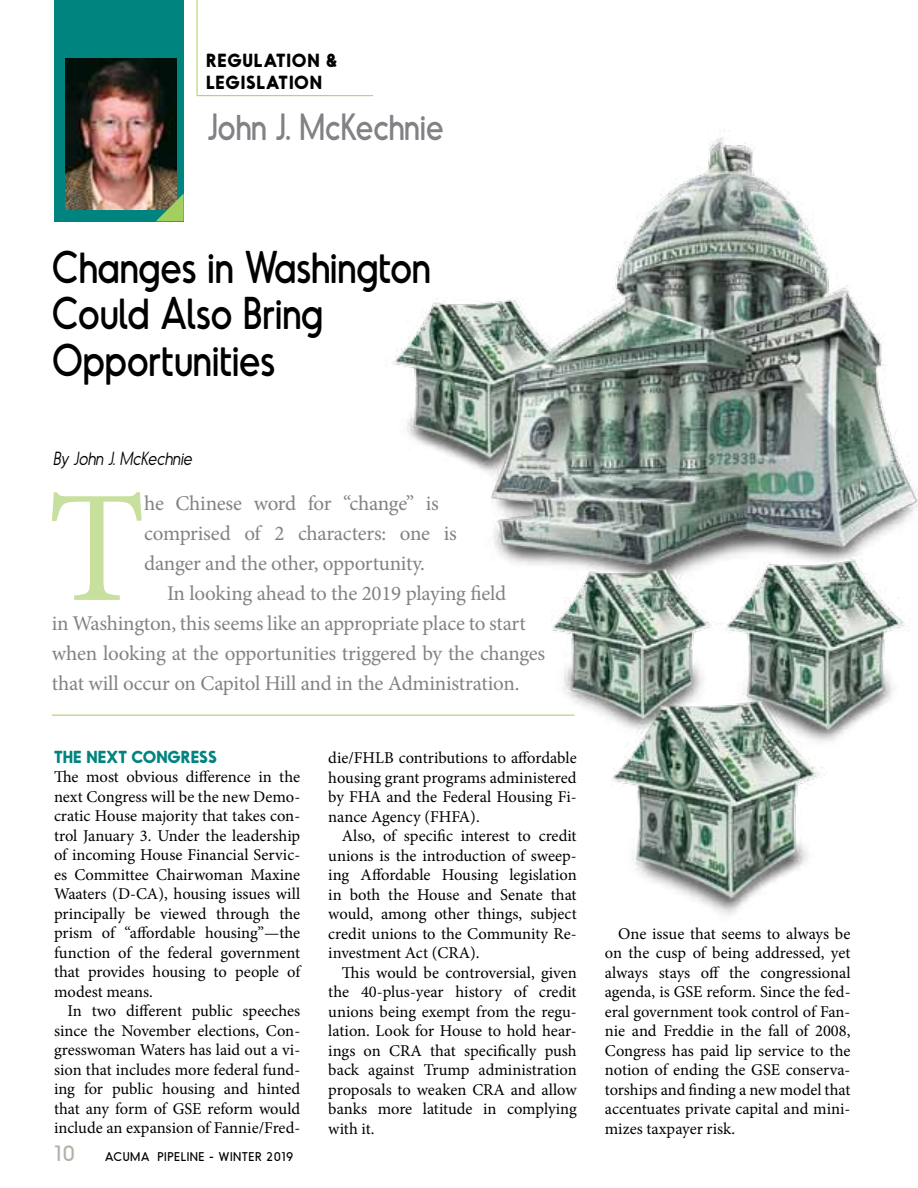
<style>
.page{position:relative;width:918px;height:1188px;background:#fff}
.page>*{position:absolute;margin:0;border:0;box-sizing:border-box;transform-origin:0 0}
.t1{font:159.45px "Minion Pro";color:#c7e09d}
.t2{font:43.5px/46.5px "Odudo Soft";letter-spacing:-.02em;color:#000;scale:.86 1}
.t3{font:35.85px "Odudo Soft";letter-spacing:-.02em;color:#808285;scale:.86 1}
.t4{font:21px/30px "Minion Pro";letter-spacing:-.015em;color:#808285}
.t5{font:21px "Odudo Soft";color:#b1b3a9}
.t6{font:700 18px/21.6px "Odudo Soft";letter-spacing:.04em;color:#000}
.t7{font:italic 300 18px "Odudo Soft";letter-spacing:-.02em;color:#000;scale:.86 1}
.t8{font:16.5px/19.5px "Minion Pro";color:#000;text-align:justify}
.t9{font:700 16.5px "Odudo Soft";color:#00847f}
.t10{font:12px "Odudo Soft";letter-spacing:.04em;color:#000}
</style>
<div class="page">
<img style="left:287px;top:137px;width:631px;height:778px">
<div style="left:54px;top:0;width:130px;height:221px;background:#00847f"></div>
<img style="left:66px;top:58px;width:111px;height:152px">
<hr style="left:197px;top:0;width:1px;height:96px;background:#a3cf5e">
<hr style="left:197px;top:95px;width:176px;height:1px;background:#a3cf5e">
<svg style="left:156px;top:194px;width:28px;height:27px"></svg>
<hr style="left:52px;top:715px;width:523px;height:1px;background:#a3cf5e">
<p class="t6" style="left:206px;top:49px;width:133px">REGULATION &amp;<br>LEGISLATION</p>
<h3 class="t3" style="left:207px;top:104px;width:277px">John J. McKechnie</h3>
<h2 class="t2" style="left:52px;top:243px;width:443px">Changes in Washington<br>Could Also Bring<br>Opportunities</h2>
<p class="t7" style="left:54px;top:447px;width:164px">By John J. McKechnie</p>
<h1 class="t1" style="left:47px;top:442px;width:100px">T</h1>
<p class="t4" style="left:144px;top:488px;width:314px">he Chinese word for “change” is comprised of 2 characters: one is danger and the other, opportunity.</p>
<p class="t4" style="left:52px;top:578px;width:495px;text-indent:115px">In looking ahead to the 2019 playing field<br>in Washington, this seems like an appropriate place to start when looking at the opportunities triggered by the changes that will occur on Capitol Hill and in the Administration.</p>
<p class="t9" style="left:54px;top:746px;width:164px">THE NEXT CONGRESS</p>
<p class="t8" style="left:54px;top:767px;width:248px">The most obvious difference in the next Congress will be the new Demo&shy;cratic House majority that takes con&shy;trol January 3. Under the leadership of incoming House Financial Servic&shy;es Committee Chairwoman Maxine Waaters (D-CA), housing issues will principally be viewed through the prism of “affordable housing”—the function of the federal government that provides housing to people of modest means.</p>
<p class="t8" style="left:54px;top:1001px;width:248px;text-indent:13px">In two different public speeches since the November elections, Con&shy;gresswoman Waters has laid out a vi&shy;sion that includes more federal fund&shy;ing for public housing and hinted that any form of GSE reform would include an expansion of Fannie/Fred-</p>
<p class="t5" style="left:54px;top:1140px;width:23px">10</p>
<p class="t10" style="left:105px;top:1149px;width:190px">ACUMA PIPELINE - WINTER 2019</p>
<p class="t8" style="left:328px;top:748px;width:250px">die/FHLB contributions to affordable housing grant programs administered by FHA and the Federal Housing Fi&shy;nance Agency (FHFA).</p>
<p class="t8" style="left:328px;top:826px;width:250px;text-indent:13px">Also, of specific interest to credit unions is the introduction of sweep&shy;ing Affordable Housing legislation in both the House and Senate that would, among other things, subject credit unions to the Community Re&shy;investment Act (CRA).</p>
<p class="t8" style="left:328px;top:963px;width:250px;text-indent:13px">This would be controversial, given the 40-plus-year history of credit unions being exempt from the regu&shy;lation. Look for House to hold hear&shy;ings on CRA that specifically push back against Trump administration proposals to weaken CRA and allow banks more latitude in complying with it.</p>
<p class="t8" style="left:605px;top:924px;width:247px;text-indent:13px">One issue that seems to always be on the cusp of being addressed, yet always stays off the congressional agenda, is GSE reform. Since the fed&shy;eral government took control of Fan&shy;nie and Freddie in the fall of 2008, Congress has paid lip service to the notion of ending the GSE conserva&shy;torships and finding a new model that accentuates private capital and mini&shy;mizes taxpayer risk.</p>
</div>
